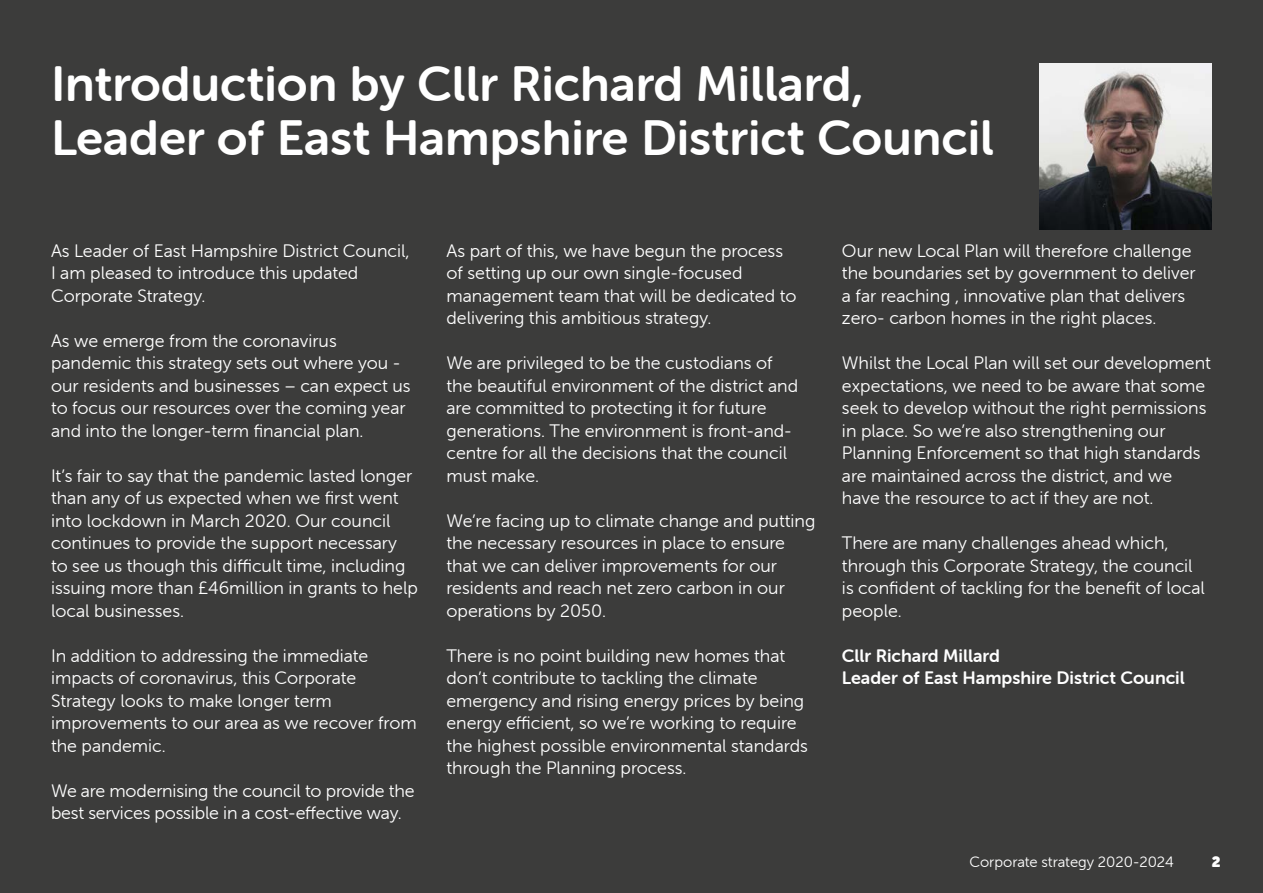
<style>
.page{position:relative;width:1263px;height:893px;background:#3c3c3b}
.page>*{position:absolute;margin:0;border:0;box-sizing:border-box;transform-origin:0 0}
.t1{font:49.5px/54px "Museo Sans Rounded 700";color:#fff}
.t2{font:18px/22.5px "Museo Sans Rounded 300";color:#fff}
.t3{font:18px/22.5px "Museo Sans Rounded 700";color:#fff}
.t4{font:15px "Museo Sans Rounded 300";color:#fff}
.t5{font:15px "Museo Sans Rounded";color:#fff}
</style>
<div class="page">
<img style="left:1040px;top:64px;width:172px;height:166px">
<p class="t1" style="left:51px;top:57px;width:944px">Introduction by Cllr Richard Millard,<br>Leader of East Hampshire District Council</p>
<p class="t2" style="left:51px;top:239px;width:360px">As Leader of East Hampshire District Council,<br>I am pleased to introduce this updated<br>Corporate Strategy.</p>
<p class="t2" style="left:51px;top:329px;width:361px">As we emerge from the coronavirus pandemic this strategy sets out where you - our residents and businesses – can expect us to focus our resources over the coming year and into the longer-term financial plan.</p>
<p class="t2" style="left:51px;top:464px;width:368px">It’s fair to say that the pandemic lasted longer than any of us expected when we first went into lockdown in March 2020. Our council continues to provide the support necessary to see us though this difficult time, including issuing more than £46million in grants to help local businesses.</p>
<p class="t2" style="left:51px;top:644px;width:367px">In addition to addressing the immediate impacts of coronavirus, this Corporate Strategy looks to make longer term improvements to our area as we recover from the pandemic.</p>
<p class="t2" style="left:51px;top:779px;width:365px">We are modernising the council to provide the best services possible in a cost-effective way.</p>
<p class="t2" style="left:446px;top:239px;width:351px">As part of this, we have begun the process of setting up our own single-focused management team that will be dedicated to delivering this ambitious strategy.</p>
<p class="t2" style="left:446px;top:352px;width:353px">We are privileged to be the custodians of the beautiful environment of the district and are committed to protecting it for future generations. The environment is front-and&shy;centre for all the decisions that the council must make.</p>
<p class="t2" style="left:446px;top:509px;width:370px">We’re facing up to climate change and putting the necessary resources in place to ensure that we can deliver improvements for our residents and reach net zero carbon in our operations by 2050.</p>
<p class="t2" style="left:446px;top:644px;width:363px">There is no point building new homes that don’t contribute to tackling the climate emergency and rising energy prices by being energy efficient, so we’re working to require the highest possible environmental standards through the Planning process.</p>
<p class="t2" style="left:842px;top:239px;width:355px">Our new Local Plan will therefore challenge the boundaries set by government to deliver a far reaching , innovative plan that delivers zero- carbon homes in the right places.</p>
<p class="t2" style="left:842px;top:352px;width:370px">Whilst the Local Plan will set our development expectations, we need to be aware that some seek to develop without the right permissions in place. So we’re also strengthening our Planning Enforcement so that high standards are maintained across the district, and we have the resource to act if they are not.</p>
<p class="t2" style="left:842px;top:532px;width:364px">There are many challenges ahead which, through this Corporate Strategy, the council is confident of tackling for the benefit of local people.</p>
<p class="t3" style="left:842px;top:644px;width:344px">Cllr Richard Millard<br>Leader of East Hampshire District Council</p>
<p class="t4" style="left:969px;top:853px;width:206px">Corporate strategy 2020-2024</p>
<p class="t5" style="left:1212px;top:853px;width:10px">2</p>
</div>
